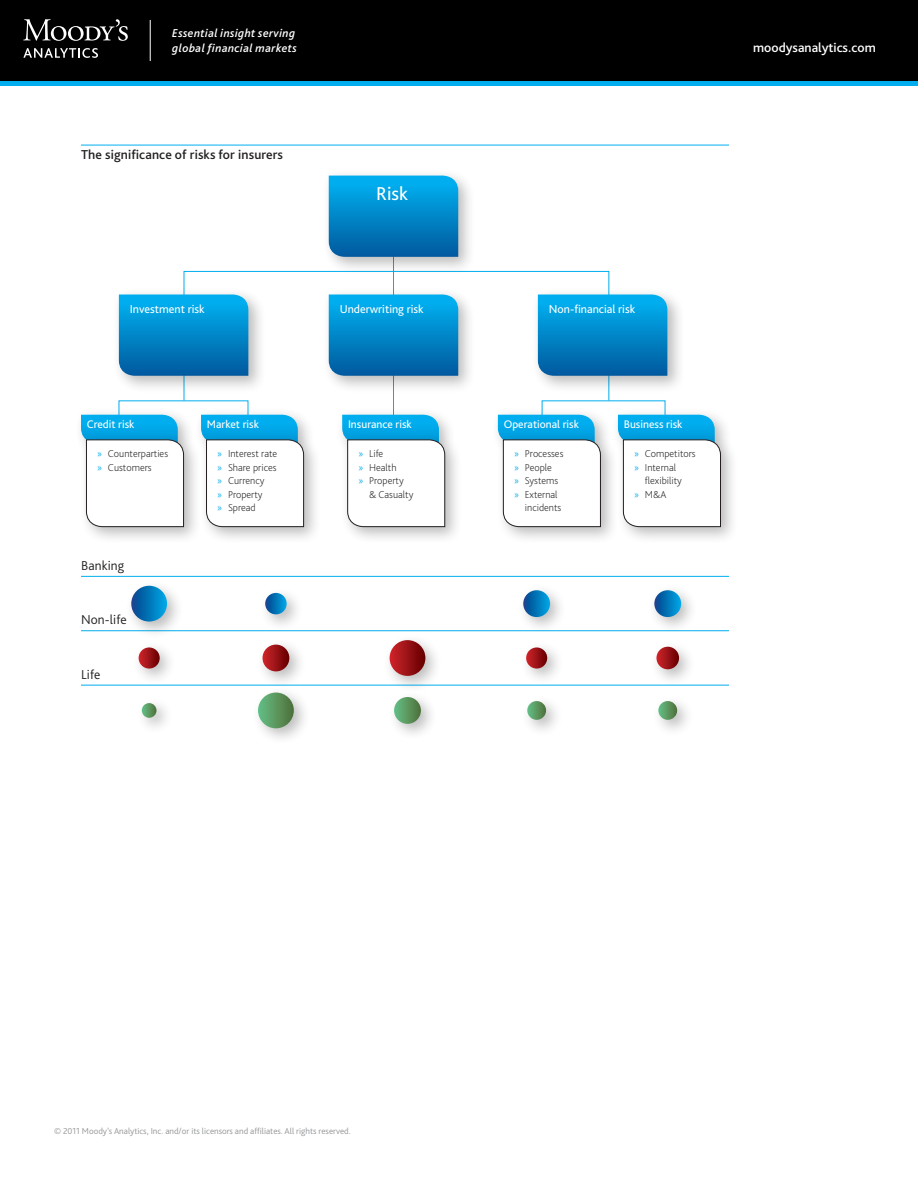
<style>
.page{position:relative;width:918px;height:1188px;background:#fff}
.page>*{position:absolute;margin:0;border:0;box-sizing:border-box;transform-origin:0 0}
.t1{font:19.5px "Bliss Pro";color:#fff}
.chart_heading{font:500 13.5px "Bliss Pro";letter-spacing:.01em;color:#231f20}
.t2{font:500 13.5px "Bliss Pro";color:#fff}
.chart_heading_2{font:300 13.5px "Bliss Pro";letter-spacing:.01em;color:#231f20}
.t3{font:12px "Bliss Pro";color:#fff}
.t4{font:italic 500 12px/15px "Bliss Pro";letter-spacing:.03em;color:#fff}
.t5{font:11.55px "Bliss Pro";color:#fff}
.chart___Text_Bullet{font:200 10.5px/13.5px "Bliss Pro";color:#231f20}
.t6{font:300 9px "Bliss Pro";color:#939598}
.s1{font-family:"Myriad Pro";font-weight:400;color:#00aeef}
</style>
<div class="page">
<div style="left:0;top:80px;width:918px;height:6px;background:#00aeef"></div>
<div style="left:0;top:0;width:918px;height:80px;background:#000001"></div>
<svg style="left:23px;top:19px;width:105px;height:22px"></svg>
<svg style="left:23px;top:48px;width:75px;height:10px"></svg>
<hr style="left:150px;top:20px;width:1px;height:41px;background:#fff">
<hr style="left:393px;top:204px;width:1px;height:260px;background:#00aeef">
<div style="left:184px;top:271px;width:425px;height:130px;border:1px solid #00aeef"></div>
<div style="left:111px;top:287px;width:154px;height:106px;background:#231f20;opacity:.3"></div>
<svg style="left:119px;top:295px;width:129px;height:81px"></svg>
<div style="left:321px;top:287px;width:154px;height:106px;background:#231f20;opacity:.3"></div>
<svg style="left:329px;top:295px;width:129px;height:81px"></svg>
<div style="left:530px;top:287px;width:154px;height:106px;background:#231f20;opacity:.3"></div>
<svg style="left:538px;top:295px;width:129px;height:81px"></svg>
<div style="left:321px;top:168px;width:154px;height:106px;background:#231f20;opacity:.3"></div>
<svg style="left:329px;top:176px;width:129px;height:81px"></svg>
<div style="left:73px;top:407px;width:122px;height:53px;background:#231f20;opacity:.3"></div>
<div style="left:79px;top:433px;width:121px;height:110px;background:#231f20;opacity:.3"></div>
<svg style="left:81px;top:415px;width:103px;height:112px"></svg>
<div style="left:194px;top:407px;width:121px;height:53px;background:#231f20;opacity:.3"></div>
<div style="left:199px;top:433px;width:121px;height:110px;background:#231f20;opacity:.3"></div>
<svg style="left:201px;top:415px;width:103px;height:112px"></svg>
<div style="left:490px;top:407px;width:122px;height:53px;background:#231f20;opacity:.3"></div>
<div style="left:496px;top:433px;width:121px;height:110px;background:#231f20;opacity:.3"></div>
<svg style="left:498px;top:415px;width:103px;height:112px"></svg>
<div style="left:335px;top:407px;width:121px;height:53px;background:#231f20;opacity:.3"></div>
<div style="left:341px;top:433px;width:121px;height:110px;background:#231f20;opacity:.3"></div>
<svg style="left:342px;top:415px;width:103px;height:112px"></svg>
<div style="left:610px;top:407px;width:122px;height:53px;background:#231f20;opacity:.3"></div>
<div style="left:616px;top:433px;width:121px;height:110px;background:#231f20;opacity:.3"></div>
<svg style="left:618px;top:415px;width:103px;height:112px"></svg>
<hr style="left:81px;top:576px;width:648px;height:1px;background:#00aeef">
<hr style="left:81px;top:630px;width:648px;height:1px;background:#00aeef">
<hr style="left:81px;top:685px;width:648px;height:1px;background:#00aeef">
<div style="left:124px;top:578px;width:59px;height:60px;background:#231f20;opacity:.3"></div>
<svg style="left:131px;top:586px;width:36px;height:36px"></svg>
<div style="left:382px;top:633px;width:59px;height:59px;background:#231f20;opacity:.3"></div>
<svg style="left:390px;top:640px;width:35px;height:36px"></svg>
<div style="left:250px;top:685px;width:60px;height:59px;background:#231f20;opacity:.3"></div>
<div style="left:258px;top:693px;width:36px;height:35px;background:linear-gradient(to right,#67c087,#52743f);border-radius:18px"></div>
<div style="left:258px;top:585px;width:44px;height:45px;background:#231f20;opacity:.3"></div>
<svg style="left:265px;top:593px;width:22px;height:21px"></svg>
<div style="left:516px;top:583px;width:50px;height:50px;background:#231f20;opacity:.3"></div>
<svg style="left:523px;top:590px;width:27px;height:27px"></svg>
<div style="left:647px;top:583px;width:50px;height:50px;background:#231f20;opacity:.3"></div>
<svg style="left:654px;top:590px;width:27px;height:27px"></svg>
<div style="left:131px;top:640px;width:45px;height:45px;background:#231f20;opacity:.3"></div>
<svg style="left:139px;top:647px;width:21px;height:22px"></svg>
<div style="left:519px;top:640px;width:44px;height:45px;background:#231f20;opacity:.3"></div>
<svg style="left:526px;top:647px;width:21px;height:22px"></svg>
<div style="left:649px;top:639px;width:46px;height:47px;background:#231f20;opacity:.3"></div>
<svg style="left:656px;top:647px;width:23px;height:22px"></svg>
<div style="left:255px;top:637px;width:50px;height:50px;background:#231f20;opacity:.3"></div>
<div style="left:263px;top:645px;width:26px;height:26px;background:linear-gradient(to right,#ce252b,#6b0102);border-radius:13px"></div>
<div style="left:387px;top:689px;width:50px;height:51px;background:#231f20;opacity:.3"></div>
<svg style="left:394px;top:697px;width:27px;height:27px"></svg>
<div style="left:520px;top:693px;width:42px;height:43px;background:#231f20;opacity:.3"></div>
<svg style="left:527px;top:701px;width:19px;height:19px"></svg>
<div style="left:651px;top:693px;width:42px;height:43px;background:#231f20;opacity:.3"></div>
<svg style="left:658px;top:701px;width:19px;height:19px"></svg>
<div style="left:134px;top:696px;width:39px;height:38px;background:#231f20;opacity:.3"></div>
<svg style="left:142px;top:703px;width:15px;height:15px"></svg>
<hr style="left:81px;top:145px;width:648px;height:1px;background:#00aeef">
<p class="t4" style="left:172px;top:25px;width:126px">Essential insight serving global financial markets</p>
<p class="chart_heading" style="left:81px;top:146px;width:204px">The significance of risks for insurers</p>
<p class="t1" style="left:376px;top:181px;width:33px">Risk</p>
<p class="t3" style="left:130px;top:302px;width:76px">Investment risk</p>
<p class="t3" style="left:340px;top:302px;width:86px">Underwriting risk</p>
<p class="t3" style="left:549px;top:302px;width:88px">Non-financial risk</p>
<p class="t5" style="left:87px;top:417px;width:49px">Credit risk</p>
<p class="chart___Text_Bullet" style="left:97px;top:447px;width:72px"><span class="s1">»</span> Counterparties</p>
<p class="chart___Text_Bullet" style="left:97px;top:460px;width:56px"><span class="s1">»</span> Customers</p>
<p class="chart_heading_2" style="left:81px;top:557px;width:45px">Banking</p>
<p class="chart_heading_2" style="left:81px;top:611px;width:47px">Non-life</p>
<p class="chart_heading_2" style="left:81px;top:666px;width:21px">Life</p>
<p class="t5" style="left:207px;top:417px;width:54px">Market risk</p>
<p class="chart___Text_Bullet" style="left:218px;top:447px;width:61px"><span class="s1">»</span> Interest rate</p>
<p class="chart___Text_Bullet" style="left:218px;top:460px;width:61px"><span class="s1">»</span> Share prices</p>
<p class="chart___Text_Bullet" style="left:218px;top:474px;width:48px"><span class="s1">»</span> Currency</p>
<p class="chart___Text_Bullet" style="left:218px;top:487px;width:47px"><span class="s1">»</span> Property</p>
<p class="chart___Text_Bullet" style="left:218px;top:501px;width:40px"><span class="s1">»</span> Spread</p>
<p class="t5" style="left:348px;top:417px;width:65px">Insurance risk</p>
<p class="chart___Text_Bullet" style="left:359px;top:447px;width:26px"><span class="s1">»</span> Life</p>
<p class="chart___Text_Bullet" style="left:359px;top:460px;width:39px"><span class="s1">»</span> Health</p>
<p class="chart___Text_Bullet" style="left:369px;top:474px;width:46px;text-indent:-10px"><span class="s1">»</span> Property &amp; Casualty</p>
<p class="t5" style="left:504px;top:417px;width:77px">Operational risk</p>
<p class="chart___Text_Bullet" style="left:514px;top:447px;width:51px"><span class="s1">»</span> Processes</p>
<p class="chart___Text_Bullet" style="left:514px;top:460px;width:39px"><span class="s1">»</span> People</p>
<p class="chart___Text_Bullet" style="left:514px;top:474px;width:45px"><span class="s1">»</span> Systems</p>
<p class="chart___Text_Bullet" style="left:525px;top:487px;width:38px;text-indent:-10px"><span class="s1">»</span> External incidents</p>
<p class="t5" style="left:624px;top:417px;width:60px">Business risk</p>
<p class="chart___Text_Bullet" style="left:634px;top:447px;width:63px"><span class="s1">»</span> Competitors</p>
<p class="chart___Text_Bullet" style="left:645px;top:460px;width:38px;text-indent:-10px"><span class="s1">»</span> Internal flexibility</p>
<p class="chart___Text_Bullet" style="left:634px;top:487px;width:33px"><span class="s1">»</span> M&amp;A</p>
<p class="t2" style="left:753px;top:39px;width:124px">moodysanalytics.com</p>
<p class="t6" style="left:54px;top:1126px;width:298px">© 2011 Moody’s Analytics, Inc. and/or its licensors and affiliates. All rights reserved.</p>
</div>
